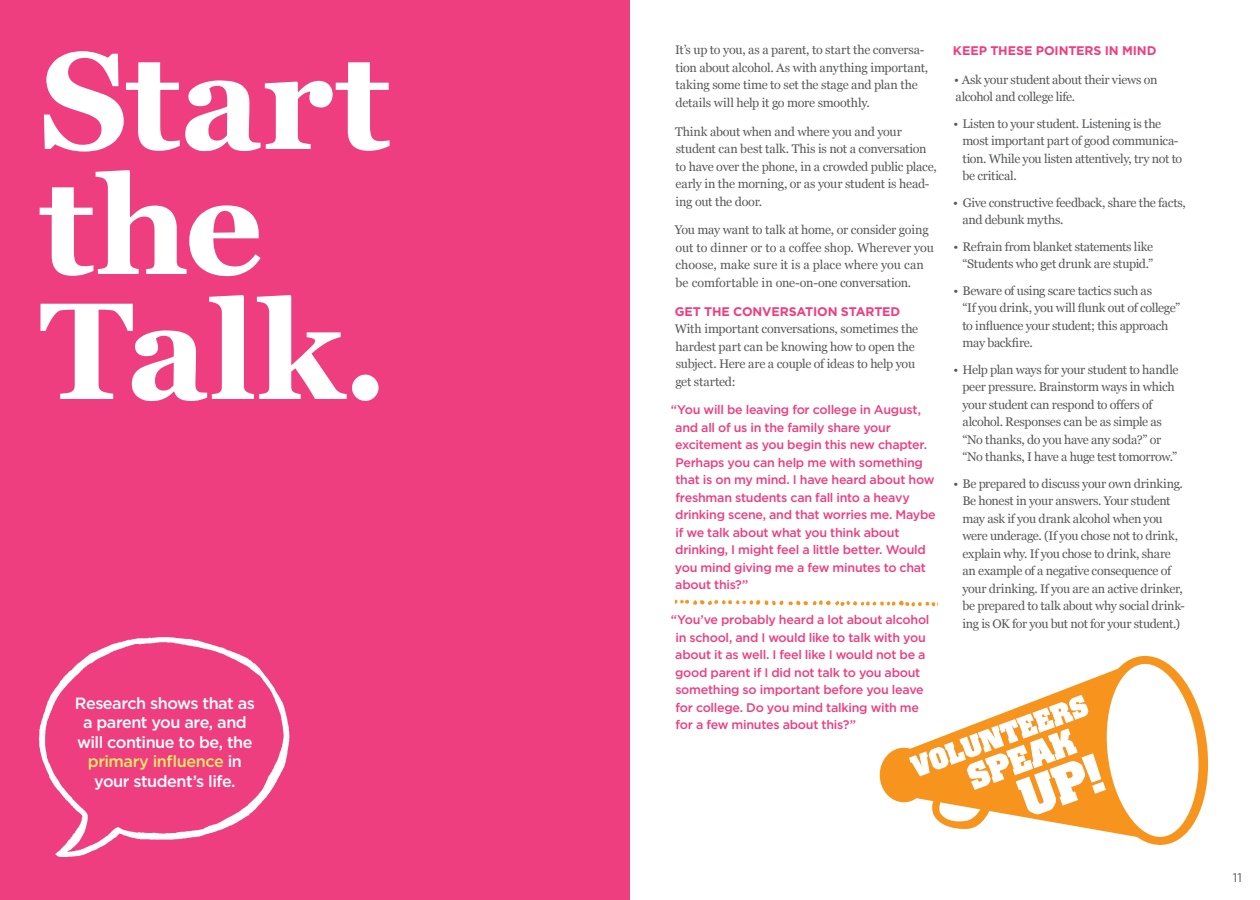
<style>
.page{position:relative;width:1260px;height:900px;background:#fff}
.page>*{position:absolute;margin:0;border:0;box-sizing:border-box;transform-origin:0 0}
.t1{font:700 137.5px/125px "Georgia";color:#fff}
.t2{font:500 16.25px/19.5px "Gotham";letter-spacing:-.03em;color:#fff;text-align:center}
.t3{font:12.5px/17.5px "Georgia";letter-spacing:-.025em;color:#58595b}
.t4{font:500 12.5px/17.5px "Gotham";letter-spacing:-.02em;color:#ee3e80}
.t5{font:12.5px/17.5px "Georgia";letter-spacing:-.005em;color:#58595b}
.t6{font:700 12.5px "Gotham";letter-spacing:-.005em;color:#ee3e80}
.t7{font:12.5px "Gotham";color:#58595b}
.s1{color:#ecea64}
</style>
<div class="page">
<div style="left:0;top:0;width:630px;height:900px;background:#ee3e80"></div>
<img style="left:38px;top:637px;width:252px;height:220px">
<img style="left:675px;top:599px;width:263px;height:22px">
<svg style="left:880px;top:747px;width:29px;height:56px;fill:#f7941e"></svg>
<svg style="left:909px;top:655px;width:300px;height:190px"></svg>
<h1 class="t1" style="left:40px;top:32px;width:352px">Start the<br>Talk.</h1>
<h2 class="t2" style="left:75px;top:693px;width:182px">Research shows that as a parent you are, and will continue to be, the <span class="s1">primary influence</span> in your student’s life.</h2>
<p class="t3" style="left:675px;top:41px;width:255px">It’s up to you, as a parent, to start the conversa&shy;tion about alcohol. As with anything important, taking some time to set the stage and plan the details will help it go more smoothly.</p>
<p class="t3" style="left:675px;top:122px;width:263px">Think about when and where you and your student can best talk. This is not a conversation to have over the phone, in a crowded public place, early in the morning, or as your student is head&shy;ing out the door.</p>
<p class="t5" style="left:675px;top:221px;width:261px">You may want to talk at home, or consider going out to dinner or to a coffee shop. Wherever you choose, make sure it is a place where you can be comfortable in one-on-one conversation.</p>
<p class="t6" style="left:675px;top:303px;width:227px">GET THE CONVERSATION STARTED</p>
<p class="t3" style="left:675px;top:320px;width:245px">With important conversations, sometimes the hardest part can be knowing how to open the subject. Here are a couple of ideas to help you get started:</p>
<p class="t4" style="left:675px;top:401px;width:262px;text-indent:-4px">“You will be leaving for college in August, and all of us in the family share your excitement as you begin this new chapter.<br>Perhaps you can help me with something that is on my mind. I have heard about how freshman students can fall into a heavy drinking scene, and that worries me. Maybe if we talk about what you think about drinking, I might feel a little better. Would you mind giving me a few minutes to chat about this?”</p>
<p class="t4" style="left:675px;top:611px;width:256px;text-indent:-4px">“You’ve probably heard a lot about alcohol in school, and I would like to talk with you about it as well. I feel like I would not be a good parent if I did not talk to you about something so important before you leave for college. Do you mind talking with me for a few minutes about this?”</p>
<p class="t6" style="left:953px;top:42px;width:205px">KEEP THESE POINTERS IN MIND</p>
<p class="t3" style="left:954px;top:70px;width:205px">• Ask your student about their views on alcohol and college life.</p>
<p class="t3" style="left:962px;top:114px;width:221px;text-indent:-9px">• Listen to your student. Listening is the most important part of good communica&shy;tion. While you listen attentively, try not to be critical.</p>
<p class="t3" style="left:962px;top:193px;width:225px;text-indent:-9px">• Give constructive feedback, share the facts, and debunk myths.</p>
<p class="t3" style="left:954px;top:237px;width:201px;text-align:right">• Refrain from blanket statements like “Students who get drunk are stupid.”</p>
<p class="t3" style="left:962px;top:281px;width:219px;text-indent:-9px">• Beware of using scare tactics such as<br>“If you drink, you will flunk out of college” to influence your student; this approach may backfire.</p>
<p class="t3" style="left:962px;top:360px;width:218px;text-indent:-9px">• Help plan ways for your student to handle peer pressure. Brainstorm ways in which your student can respond to offers of alcohol. Responses can be as simple as “No thanks, do you have any soda?” or “No thanks, I have a huge test tomorrow.”</p>
<p class="t3" style="left:962px;top:474px;width:224px;text-indent:-9px">• Be prepared to discuss your own drinking.<br>Be honest in your answers. Your student may ask if you drank alcohol when you were underage. (If you chose not to drink, explain why. If you chose to drink, share an example of a negative consequence of your drinking. If you are an active drinker, be prepared to talk about why social drink&shy;ing is OK for you but not for your student.)</p>
<p class="t7" style="left:1233px;top:870px;width:11px">11</p>
</div>
